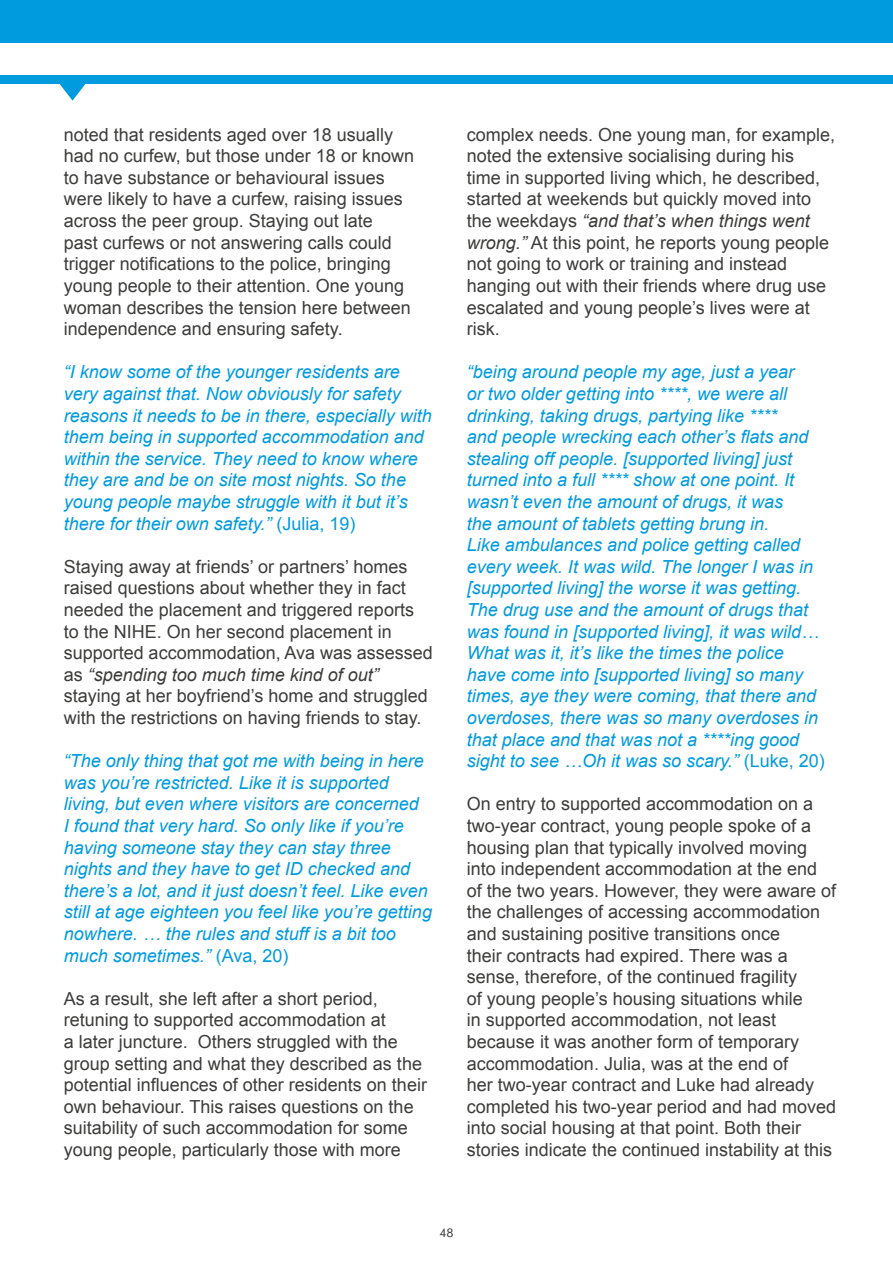
<style>
.page{position:relative;width:893px;height:1263px;background:#fff}
.page>*{position:absolute;margin:0;border:0;box-sizing:border-box;transform-origin:0 0}
.t1{font:18px/21.6px "Arial";color:#3c3c3b}
.t2{font:italic 18px/21.6px "Arial";color:#009adf}
.t3{font:12px "Futura BT";color:#3c3c3b}
.s1{font-style:normal}
.s2{font-style:italic}
</style>
<div class="page">
<div style="left:0;top:0;width:893px;height:42px;background:#009adf"></div>
<div style="left:0;top:75px;width:893px;height:8px;background:#009adf"></div>
<svg style="left:58px;top:83px;width:29px;height:18px"></svg>
<p class="t1" style="left:64px;top:124px;width:352px">noted that residents aged over 18 usually had no curfew, but those under 18 or known to have substance or behavioural issues were likely to have a curfew, raising issues across the peer group. Staying out late<br>past curfews or not answering calls could trigger notifications to the police, bringing young people to their attention. One young woman describes the tension here between independence and ensuring safety.</p>
<p class="t2" style="left:64px;top:361px;width:370px">“I know some of the younger residents are very against that. Now obviously for safety reasons it needs to be in there, especially with them being in supported accommodation and within the service. They need to know where they are and be on site most nights. So the young people maybe struggle with it but it’s there for their own safety.” <span class="s1">(Julia, 19)</span></p>
<p class="t1" style="left:64px;top:556px;width:371px">Staying away at friends’ or partners’ homes raised questions about whether they in fact needed the placement and triggered reports to the NIHE. On her second placement in supported accommodation, Ava was assessed as <span class="s2">“spending too much time kind of out” </span>staying at her boyfriend’s home and struggled with the restrictions on having friends to stay.</p>
<p class="t2" style="left:64px;top:750px;width:370px">“The only thing that got me with being in here was you’re restricted. Like it is supported living, but even where visitors are concerned<br>I found that very hard. So only like if you’re having someone stay they can stay three nights and they have to get ID checked and there’s a lot, and it just doesn’t feel. Like even still at age eighteen you feel like you’re getting nowhere. … the rules and stuff is a bit too much sometimes.” <span class="s1">(Ava, 20)</span></p>
<p class="t1" style="left:64px;top:988px;width:365px">As a result, she left after a short period, retuning to supported accommodation at<br>a later juncture. Others struggled with the group setting and what they described as the potential influences of other residents on their own behaviour. This raises questions on the suitability of such accommodation for some young people, particularly those with more</p>
<p class="t1" style="left:467px;top:124px;width:370px">complex needs. One young man, for example, noted the extensive socialising during his<br>time in supported living which, he described, started at weekends but quickly moved into the weekdays <span class="s2">“and that’s when things went wrong.”</span> At this point, he reports young people not going to work or training and instead hanging out with their friends where drug use escalated and young people’s lives were at risk.</p>
<p class="t2" style="left:467px;top:361px;width:359px">“being around people my age, just a year<br>or two older getting into ****, we were all drinking, taking drugs, partying like ****<br>and people wrecking each other’s flats and stealing off people. [supported living] just turned into a full **** show at one point. It wasn’t even the amount of drugs, it was<br>the amount of tablets getting brung in.<br>Like ambulances and police getting called every week. It was wild. The longer I was in [supported living] the worse it was getting.<br>The drug use and the amount of drugs that was found in [supported living], it was wild… What was it, it’s like the times the police have come into [supported living] so many times, aye they were coming, that there and overdoses, there was so many overdoses in that place and that was not a ****ing good sight to see …Oh it was so scary.” <span class="s1">(Luke, 20)</span></p>
<p class="t1" style="left:467px;top:793px;width:371px">On entry to supported accommodation on a two-year contract, young people spoke of a housing plan that typically involved moving into independent accommodation at the end of the two years. However, they were aware of the challenges of accessing accommodation and sustaining positive transitions once<br>their contracts had expired. There was a sense, therefore, of the continued fragility<br>of young people’s housing situations while<br>in supported accommodation, not least because it was another form of temporary accommodation. Julia, was at the end of<br>her two-year contract and Luke had already completed his two-year period and had moved into social housing at that point. Both their stories indicate the continued instability at this</p>
<p class="t3" style="left:439px;top:1225px;width:16px">48</p>
</div>
